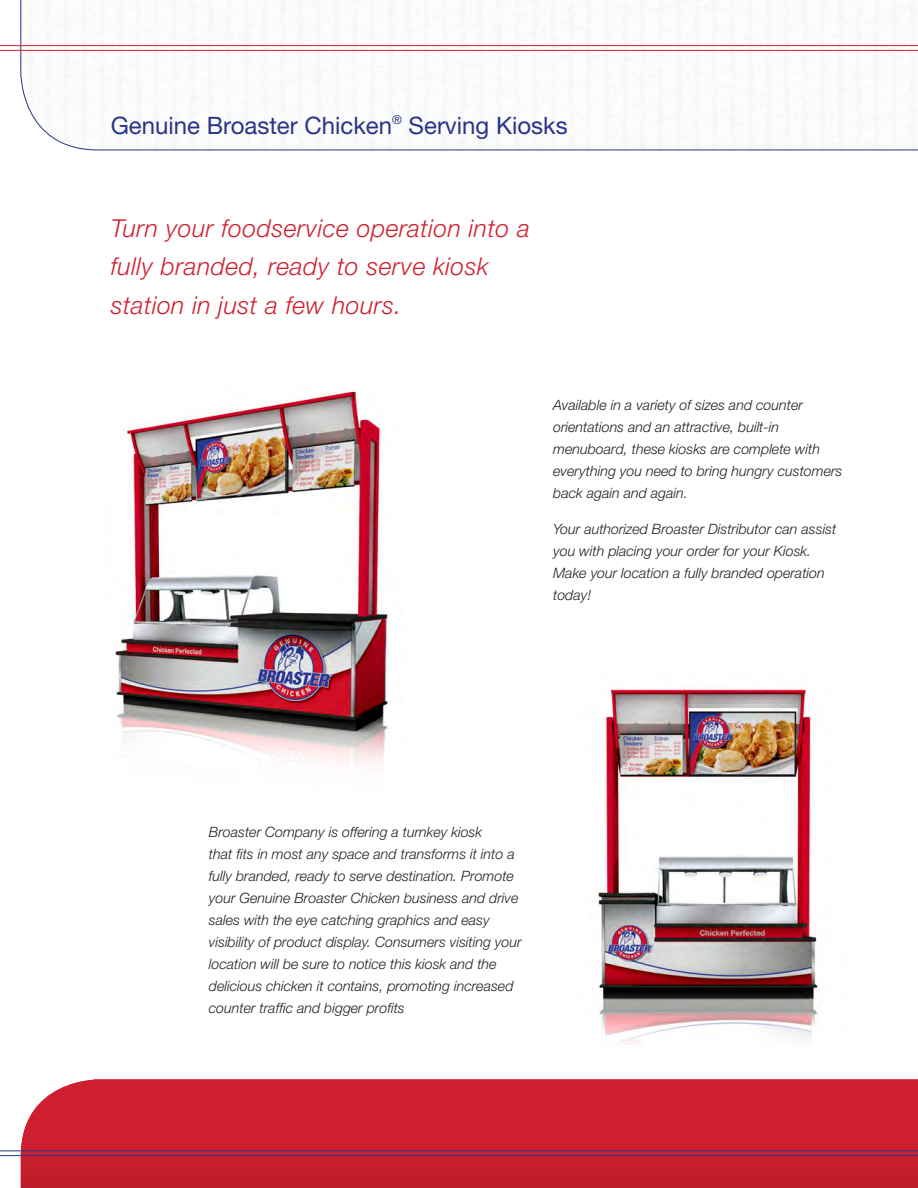
<style>
.page{position:relative;width:918px;height:1188px;background:#fff}
.page>*{position:absolute;margin:0;border:0;box-sizing:border-box;transform-origin:0 0}
.t1{font:italic 300 24.75px/38.7px "Helvetica Neue LT Std";letter-spacing:.02em;color:#d0202f}
.t2{font:24px "Helvetica Neue LT Std";color:#2a3486}
.t3{font:italic 300 14.25px/22px "Helvetica Neue LT Std";color:#231f20}
</style>
<div class="page">
<svg style="left:20px;top:0;width:898px;height:150px"></svg>
<hr style="left:0;top:45px;width:918px;height:1px;background:#d0202f">
<hr style="left:0;top:50px;width:918px;height:1px;background:#d0202f">
<svg style="left:21px;top:1079px;width:897px;height:109px;fill:#cd1f2e"></svg>
<hr style="left:0;top:1150px;width:918px;height:1px;background:#2a3486">
<hr style="left:0;top:1155px;width:918px;height:1px;background:#2a3486">
<img style="left:115px;top:389px;width:274px;height:376px">
<img style="left:596px;top:687px;width:224px;height:358px">
<p class="t2" style="left:111px;top:111px;width:458px">Genuine Broaster Chicken<sup>®</sup> Serving Kiosks</p>
<p class="t1" style="left:111px;top:208px;width:421px">Turn your foodservice operation into a fully branded, ready to serve kiosk station in just a few hours.</p>
<p class="t3" style="left:553px;top:394px;width:291px">Available in a variety of sizes and counter orientations and an attractive, built-in menuboard, these kiosks are complete with everything you need to bring hungry customers back again and again.</p>
<p class="t3" style="left:553px;top:517px;width:285px">Your authorized Broaster Distributor can assist you with placing your order for your Kiosk.<br>Make your location a fully branded operation today!</p>
<p class="t3" style="left:209px;top:820px;width:314px">Broaster Company is offering a turnkey kiosk<br>that fits in most any space and transforms it into a fully branded, ready to serve destination. Promote your Genuine Broaster Chicken business and drive sales with the eye catching graphics and easy visibility of product display. Consumers visiting your location will be sure to notice this kiosk and the delicious chicken it contains, promoting increased counter traffic and bigger profits</p>
</div>
